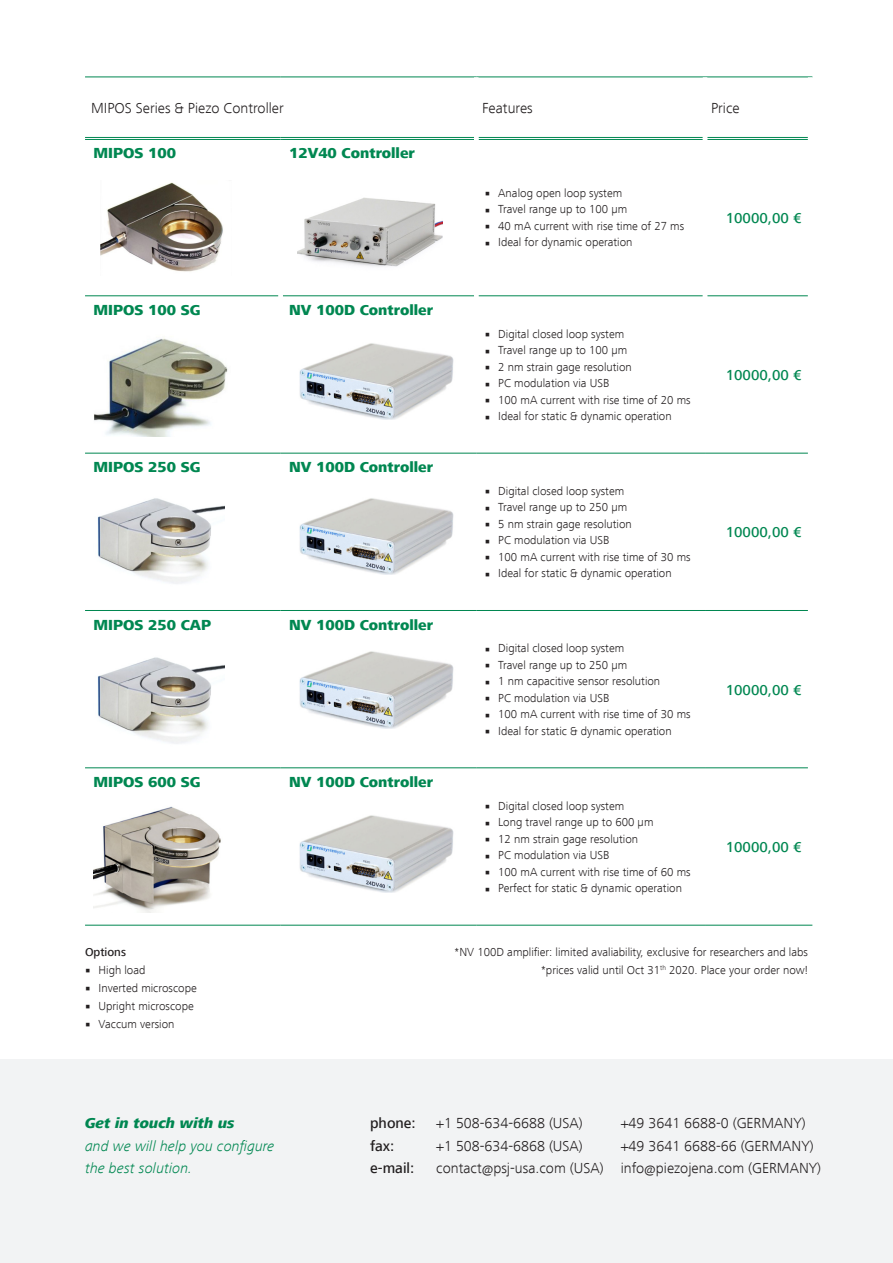
<style>
.page{position:relative;width:893px;height:1263px;background:#fff}
.page>*{position:absolute;margin:0;border:0;box-sizing:border-box;transform-origin:0 0}
.PS-Text{font:300 15px "Frutiger Next LT";color:#231f20}
.PS-Text-2{font:800 15px "Frutiger Next LT";color:#008751}
.PS-Text-3{font:italic 300 15px/22.5px "Frutiger Next LT";color:#008751}
.PS-Text-4{font:500 15px "Frutiger Next LT";color:#008751}
.PS-Text-5{font:500 15px "Frutiger Next LT";color:#231f20}
.PS-Text-6{font:300 12px "Frutiger Next LT";color:#231f20}
.PS-Text-7{font:500 12px "Frutiger Next LT";color:#231f20}
.s1{font-weight:800}
</style>
<div class="page">
<hr style="left:85px;top:77px;width:196px;height:1px;background:#008751">
<hr style="left:281px;top:77px;width:195px;height:1px;background:#008751">
<hr style="left:476px;top:77px;width:229px;height:1px;background:#008751">
<hr style="left:705px;top:77px;width:107px;height:1px;background:#008751">
<hr style="left:85px;top:137px;width:196px;height:1px;background:#008751">
<hr style="left:85px;top:139px;width:196px;height:1px;background:#008751">
<hr style="left:281px;top:137px;width:193px;height:1px;background:#008751">
<hr style="left:281px;top:139px;width:193px;height:1px;background:#008751">
<hr style="left:478px;top:137px;width:225px;height:1px;background:#008751">
<hr style="left:478px;top:139px;width:225px;height:1px;background:#008751">
<hr style="left:707px;top:137px;width:101px;height:1px;background:#008751">
<hr style="left:707px;top:139px;width:101px;height:1px;background:#008751">
<hr style="left:85px;top:295px;width:193px;height:1px;background:#008751">
<hr style="left:283px;top:295px;width:191px;height:1px;background:#008751">
<hr style="left:478px;top:295px;width:225px;height:1px;background:#008751">
<hr style="left:707px;top:295px;width:101px;height:1px;background:#008751">
<hr style="left:703px;top:77px;width:4px;height:61px;background:#fff">
<hr style="left:808px;top:77px;width:4px;height:61px;background:#fff">
<hr style="left:85px;top:453px;width:196px;height:1px;background:#008751">
<hr style="left:281px;top:453px;width:195px;height:1px;background:#008751">
<hr style="left:476px;top:453px;width:229px;height:1px;background:#008751">
<hr style="left:705px;top:453px;width:103px;height:1px;background:#008751">
<hr style="left:474px;top:77px;width:4px;height:61px;background:#fff">
<hr style="left:85px;top:610px;width:196px;height:1px;background:#008751">
<hr style="left:281px;top:610px;width:195px;height:1px;background:#008751">
<hr style="left:476px;top:610px;width:229px;height:1px;background:#008751">
<hr style="left:705px;top:610px;width:103px;height:1px;background:#008751">
<hr style="left:85px;top:767px;width:196px;height:1px;background:#008751">
<hr style="left:281px;top:767px;width:195px;height:1px;background:#008751">
<hr style="left:85px;top:925px;width:196px;height:1px;background:#008751">
<hr style="left:281px;top:925px;width:195px;height:1px;background:#008751">
<hr style="left:476px;top:767px;width:229px;height:1px;background:#008751">
<hr style="left:705px;top:767px;width:103px;height:1px;background:#008751">
<hr style="left:476px;top:925px;width:229px;height:1px;background:#008751">
<hr style="left:705px;top:925px;width:107px;height:1px;background:#008751">
<img style="left:101px;top:182px;width:122px;height:90px">
<img style="left:297px;top:197px;width:145px;height:70px">
<img style="left:94px;top:338px;width:134px;height:98px">
<img style="left:299px;top:343px;width:155px;height:77px">
<img style="left:97px;top:498px;width:127px;height:86px">
<img style="left:299px;top:498px;width:155px;height:76px">
<img style="left:97px;top:657px;width:127px;height:87px">
<img style="left:299px;top:651px;width:155px;height:77px">
<img style="left:94px;top:806px;width:127px;height:107px">
<img style="left:299px;top:815px;width:155px;height:77px">
<div style="left:0;top:1060px;width:893px;height:203px;background:#f2f3f4"></div>
<p class="PS-Text" style="left:91px;top:100px;width:194px">MIPOS Series &amp; Piezo Controller</p>
<p class="PS-Text" style="left:482px;top:100px;width:52px">Features</p>
<p class="PS-Text" style="left:711px;top:100px;width:30px">Price</p>
<p class="PS-Text-2" style="left:94px;top:144px;width:84px">MIPOS 100</p>
<p class="PS-Text-2" style="left:289px;top:144px;width:127px">12V40 Controller</p>
<p class="PS-Text-6" style="left:498px;top:186px;width:126px">Analog open loop system</p>
<p class="PS-Text-6" style="left:498px;top:203px;width:131px">Travel range up to 100 µm</p>
<p class="PS-Text-6" style="left:498px;top:219px;width:188px">40 mA current with rise time of 27 ms</p>
<p class="PS-Text-6" style="left:498px;top:236px;width:136px">Ideal for dynamic operation</p>
<p class="PS-Text-4" style="left:726px;top:209px;width:77px">10000,00 €</p>
<p class="PS-Text-2" style="left:94px;top:302px;width:108px">MIPOS 100 SG</p>
<p class="PS-Text-2" style="left:289px;top:302px;width:145px">NV 100D Controller</p>
<p class="PS-Text-2" style="left:94px;top:459px;width:108px">MIPOS 250 SG</p>
<p class="PS-Text-2" style="left:289px;top:459px;width:145px">NV 100D Controller</p>
<p class="PS-Text-2" style="left:94px;top:616px;width:119px">MIPOS 250 CAP</p>
<p class="PS-Text-2" style="left:289px;top:616px;width:145px">NV 100D Controller</p>
<p class="PS-Text-2" style="left:94px;top:774px;width:108px">MIPOS 600 SG</p>
<p class="PS-Text-2" style="left:289px;top:774px;width:145px">NV 100D Controller</p>
<p class="PS-Text-7" style="left:85px;top:945px;width:42px">Options</p>
<p class="PS-Text-6" style="left:99px;top:963px;width:49px">High load</p>
<p class="PS-Text-6" style="left:99px;top:981px;width:100px">Inverted microscope</p>
<p class="PS-Text-6" style="left:99px;top:999px;width:97px">Upright microscope</p>
<p class="PS-Text-6" style="left:99px;top:1017px;width:77px">Vaccum version</p>
<p class="PS-Text-6" style="left:498px;top:327px;width:128px">Digital closed loop system</p>
<p class="PS-Text-6" style="left:498px;top:343px;width:131px">Travel range up to 100 µm</p>
<p class="PS-Text-6" style="left:498px;top:360px;width:135px">2 nm strain gage resolution</p>
<p class="PS-Text-6" style="left:498px;top:376px;width:113px">PC modulation via USB</p>
<p class="PS-Text-6" style="left:498px;top:393px;width:194px">100 mA current with rise time of 20 ms</p>
<p class="PS-Text-6" style="left:498px;top:409px;width:175px">Ideal for static &amp; dynamic operation</p>
<p class="PS-Text-6" style="left:498px;top:484px;width:128px">Digital closed loop system</p>
<p class="PS-Text-6" style="left:498px;top:501px;width:131px">Travel range up to 250 µm</p>
<p class="PS-Text-6" style="left:498px;top:517px;width:135px">5 nm strain gage resolution</p>
<p class="PS-Text-6" style="left:498px;top:534px;width:113px">PC modulation via USB</p>
<p class="PS-Text-6" style="left:498px;top:550px;width:194px">100 mA current with rise time of 30 ms</p>
<p class="PS-Text-6" style="left:498px;top:567px;width:175px">Ideal for static &amp; dynamic operation</p>
<p class="PS-Text-6" style="left:498px;top:642px;width:128px">Digital closed loop system</p>
<p class="PS-Text-6" style="left:498px;top:658px;width:131px">Travel range up to 250 µm</p>
<p class="PS-Text-6" style="left:498px;top:675px;width:164px">1 nm capacitive sensor resolution</p>
<p class="PS-Text-6" style="left:498px;top:691px;width:113px">PC modulation via USB</p>
<p class="PS-Text-6" style="left:498px;top:708px;width:194px">100 mA current with rise time of 30 ms</p>
<p class="PS-Text-6" style="left:498px;top:724px;width:175px">Ideal for static &amp; dynamic operation</p>
<p class="PS-Text-6" style="left:498px;top:799px;width:128px">Digital closed loop system</p>
<p class="PS-Text-6" style="left:498px;top:815px;width:157px">Long travel range up to 600 µm</p>
<p class="PS-Text-6" style="left:498px;top:832px;width:141px">12 nm strain gage resolution</p>
<p class="PS-Text-6" style="left:498px;top:848px;width:113px">PC modulation via USB</p>
<p class="PS-Text-6" style="left:498px;top:865px;width:194px">100 mA current with rise time of 60 ms</p>
<p class="PS-Text-6" style="left:498px;top:881px;width:185px">Perfect for static &amp; dynamic operation</p>
<p class="PS-Text-4" style="left:726px;top:367px;width:77px">10000,00 €</p>
<p class="PS-Text-4" style="left:726px;top:524px;width:77px">10000,00 €</p>
<p class="PS-Text-4" style="left:726px;top:681px;width:77px">10000,00 €</p>
<p class="PS-Text-4" style="left:726px;top:838px;width:77px">10000,00 €</p>
<p class="PS-Text-6" style="left:455px;top:945px;width:355px">*NV 100D amplifier: limited avaliability, exclusive for researchers and labs</p>
<p class="PS-Text-6" style="left:541px;top:963px;width:268px">*prices valid until Oct 31<sup>th</sup> 2020. Place your order now!</p>
<p class="PS-Text-3" style="left:85px;top:1112px;width:191px"><span class="s1">Get in touch with us<br></span>and we will help you configure the best solution.</p>
<p class="PS-Text-5" style="left:370px;top:1115px;width:47px">phone:</p>
<p class="PS-Text" style="left:436px;top:1115px;width:148px">+1 508-634-6688 (USA)</p>
<p class="PS-Text" style="left:621px;top:1115px;width:187px">+49 3641 6688-0 (GERMANY)</p>
<p class="PS-Text-5" style="left:370px;top:1137px;width:26px">fax:</p>
<p class="PS-Text" style="left:436px;top:1137px;width:148px">+1 508-634-6868 (USA)</p>
<p class="PS-Text" style="left:621px;top:1137px;width:194px">+49 3641 6688-66 (GERMANY)</p>
<p class="PS-Text-5" style="left:370px;top:1160px;width:46px">e-mail:</p>
<p class="PS-Text" style="left:436px;top:1160px;width:387px">contact@psj-usa.com (USA) info@piezojena.com (GERMANY)</p>
</div>
